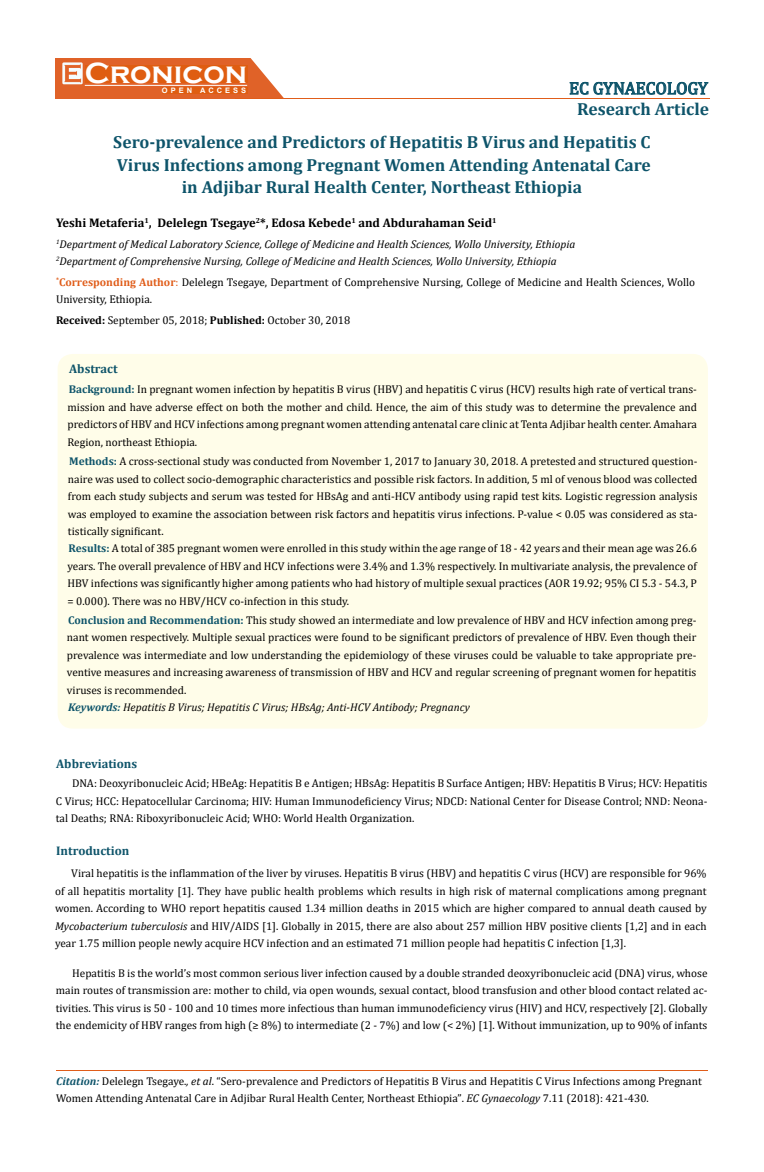
<style>
.page{position:relative;width:764px;height:1172px;background:#fff}
.page>*{position:absolute;margin:0;border:0;box-sizing:border-box;transform-origin:0 0}
.t1{font:700 30px "Copperplate Gothic";color:#fff}
.t2{font:700 17.5px/33.5px "Cambria";color:#0e546a}
.t3{font:17.5px "Cambria";color:#0e546a}
.t4{font:700 12.5px "Cambria";color:#000}
.t5{font:700 12.5px "Cambria";color:#0e546a}
.t6{font:11.25px/17.5px "Cambria";color:#000;text-align:justify}
.t7{font:italic 11.25px/17.5px "Cambria";color:#000}
.t8{font:700 7.5px "Arial";letter-spacing:.4em;color:#fff}
.s1{font-weight:700;color:#e05d1a}
.s2{color:#e05d1a}
.s3{font-weight:700}
.s4{font-weight:700;color:#0e546a}
.s5{font-style:italic}
.s6{font-weight:700;font-style:italic;color:#0e546a}
.s7{font-size:11.12px}
</style>
<div class="page">
<div style="left:56px;top:58px;width:242px;height:41px;background:#e06228"></div>
<svg style="left:250px;top:58px;width:48px;height:40px"></svg>
<img style="left:62px;top:62px;width:21px;height:22px">
<div style="left:85px;top:66px;width:162px;height:17px;background:#df5d11"></div>
<div style="left:162px;top:87px;width:85px;height:6px;background:#df5d11"></div>
<svg style="left:569px;top:82px;width:139px;height:13px"></svg>
<hr style="left:85px;top:85px;width:162px;height:1px;background:#fff">
<hr style="left:235px;top:98px;width:475px;height:1px;background:#e05d1a">
<hr style="left:56px;top:1070px;width:651px;height:1px;background:#e05d1a">
<div style="left:58px;top:354px;width:650px;height:374px;background:#fffde9;border-radius:15px"></div>
<h1 class="t1" style="left:85px;top:56px;width:164px">Cronicon</h1>
<p class="t8" style="left:162px;top:85px;width:86px">OPEN ACCESS</p>
<h2 class="t3" style="left:569px;top:78px;width:140px">EC GYNAECOLOGY</h2>
<h2 class="t2" style="left:113px;top:91px;width:597px;text-indent:464px">Research Article<br>Sero-prevalence and Predictors of Hepatitis B Virus and Hepatitis C</h2>
<h2 class="t2" style="left:117px;top:153px;width:535px;line-height:22.5px;text-align:center">Virus Infections among Pregnant Women Attending Antenatal Care in Adjibar Rural Health Center, Northeast Ethiopia</h2>
<p class="t4" style="left:56px;top:214px;width:442px">Yeshi Metaferia<sup>1</sup>, Delelegn Tsegaye<sup>2</sup>*, Edosa Kebede<sup>1</sup> and Abdurahaman Seid<sup>1</sup></p>
<p class="t7" style="left:56px;top:234px;width:521px"><sup>1</sup>Department of Medical Laboratory Science, College of Medicine and Health Sciences, Wollo University, Ethiopia<br><sup>2</sup>Department of Comprehensive Nursing, College of Medicine and Health Sciences, Wollo University, Ethiopia</p>
<p class="t6" style="left:56px;top:273px;width:640px"><sup>*</sup><span class="s1">Corresponding Author</span><span class="s2">:</span> Delelegn Tsegaye, Department of Comprehensive Nursing, College of Medicine and Health Sciences, Wollo<br>University, Ethiopia.</p>
<p class="t6" style="left:56px;top:311px;width:296px"><span class="s3">Received:</span> September 05, 2018; <span class="s3">Published:</span> October 30, 2018</p>
<p class="t5" style="left:69px;top:359px;width:50px">Abstract</p>
<p class="t6" style="left:67px;top:381px;width:631px"><span class="s4">Background:</span> In pregnant women infection by hepatitis B virus (HBV) and hepatitis C virus (HCV) results high rate of vertical trans&shy;mission and have adverse effect on both the mother and child. Hence, the aim of this study was to determine the prevalence and predictors of HBV and HCV infections among pregnant women attending antenatal care clinic at Tenta Adjibar health center. Amahara Region, northeast Ethiopia.</p>
<p class="t6" style="left:68px;top:452px;width:631px"><span class="s4">Methods:</span> A cross-sectional study was conducted from November 1, 2017 to January 30, 2018. A pretested and structured question&shy;naire was used to collect socio-demographic characteristics and possible risk factors. In addition, 5 ml of venous blood was collected from each study subjects and serum was tested for HBsAg and anti-HCV antibody using rapid test kits. Logistic regression analysis was employed to examine the association between risk factors and hepatitis virus infections. P-value &lt; 0.05 was considered as sta&shy;tistically significant.</p>
<p class="t6" style="left:67px;top:539px;width:631px"><span class="s4">Results:</span> A total of 385 pregnant women were enrolled in this study within the age range of 18 - 42 years and their mean age was 26.6 years. The overall prevalence of HBV and HCV infections were 3.4% and 1.3% respectively. In multivariate analysis, the prevalence of HBV infections was significantly higher among patients who had history of multiple sexual practices (AOR 19.92; 95% CI 5.3 - 54.3, P = 0.000). There was no HBV/HCV co-infection in this study.</p>
<p class="t6" style="left:67px;top:611px;width:631px"><span class="s4">Conclusion and Recommendation:</span> This study showed an intermediate and low prevalence of HBV and HCV infection among preg&shy;nant women respectively. Multiple sexual practices were found to be significant predictors of prevalence of HBV. Even though their prevalence was intermediate and low understanding the epidemiology of these viruses could be valuable to take appropriate pre&shy;ventive measures and increasing awareness of transmission of HBV and HCV and regular screening of pregnant women for hepatitis viruses is recommended.</p>
<p class="t7" style="left:68px;top:698px;width:403px"><span class="s4">Keywords:</span> Hepatitis B Virus; Hepatitis C Virus; HBsAg; Anti-HCV Antibody; Pregnancy</p>
<p class="t5" style="left:56px;top:754px;width:82px">Abbreviations</p>
<p class="t6" style="left:56px;top:774px;width:653px;text-indent:16px">DNA: Deoxyribonucleic Acid; HBeAg: Hepatitis B e Antigen; HBsAg: Hepatitis B Surface Antigen; HBV: Hepatitis B Virus; HCV: Hepatitis C Virus; HCC: Hepatocellular Carcinoma; HIV: Human Immunodeficiency Virus; NDCD: National Center for Disease Control; NND: Neona&shy;tal Deaths; RNA: Riboxyribonucleic Acid; WHO: World Health Organization.</p>
<p class="t5" style="left:56px;top:842px;width:75px">Introduction</p>
<p class="t6" style="left:55px;top:864px;width:653px;text-indent:16px">Viral hepatitis is the inflammation of the liver by viruses. Hepatitis B virus (HBV) and hepatitis C virus (HCV) are responsible for 96% of all hepatitis mortality [1]. They have public health problems which results in high risk of maternal complications among pregnant women. According to WHO report hepatitis caused 1.34 million deaths in 2015 which are higher compared to annual death caused by <span class="s5">Mycobacterium tuberculosis</span> and HIV/AIDS [1]. Globally in 2015, there are also about 257 million HBV positive clients [1,2] and in each year 1.75 million people newly acquire HCV infection and an estimated 71 million people had hepatitis C infection [1,3].</p>
<p class="t6" style="left:56px;top:964px;width:653px;text-indent:16px">Hepatitis B is the world’s most common serious liver infection caused by a double stranded deoxyribonucleic acid (DNA) virus, whose main routes of transmission are: mother to child, via open wounds, sexual contact, blood transfusion and other blood contact related ac&shy;tivities. This virus is 50 - 100 and 10 times more infectious than human immunodeficiency virus (HIV) and HCV, respectively [2]. Globally the endemicity of HBV ranges from high (≥ 8%) to intermediate (2 - 7%) and low (&lt; 2%) [1]. Without immunization, up to 90% of infants</p>
<p class="t6" style="left:56px;top:1071px;width:647px"><span class="s6">Citation:</span> Delelegn Tsegaye.<span class="s5">, et al</span>. “Sero-prevalence and Predictors of Hepatitis B Virus and Hepatitis C Virus Infections among Pregnant<br>Women Attending Antenatal Care in Adjibar Rural Health Center, Northeast Ethiopia”<span class="s7">.</span> <span class="s5">EC Gynaecology</span> 7.11 (2018): 421-430.</p>
</div>
